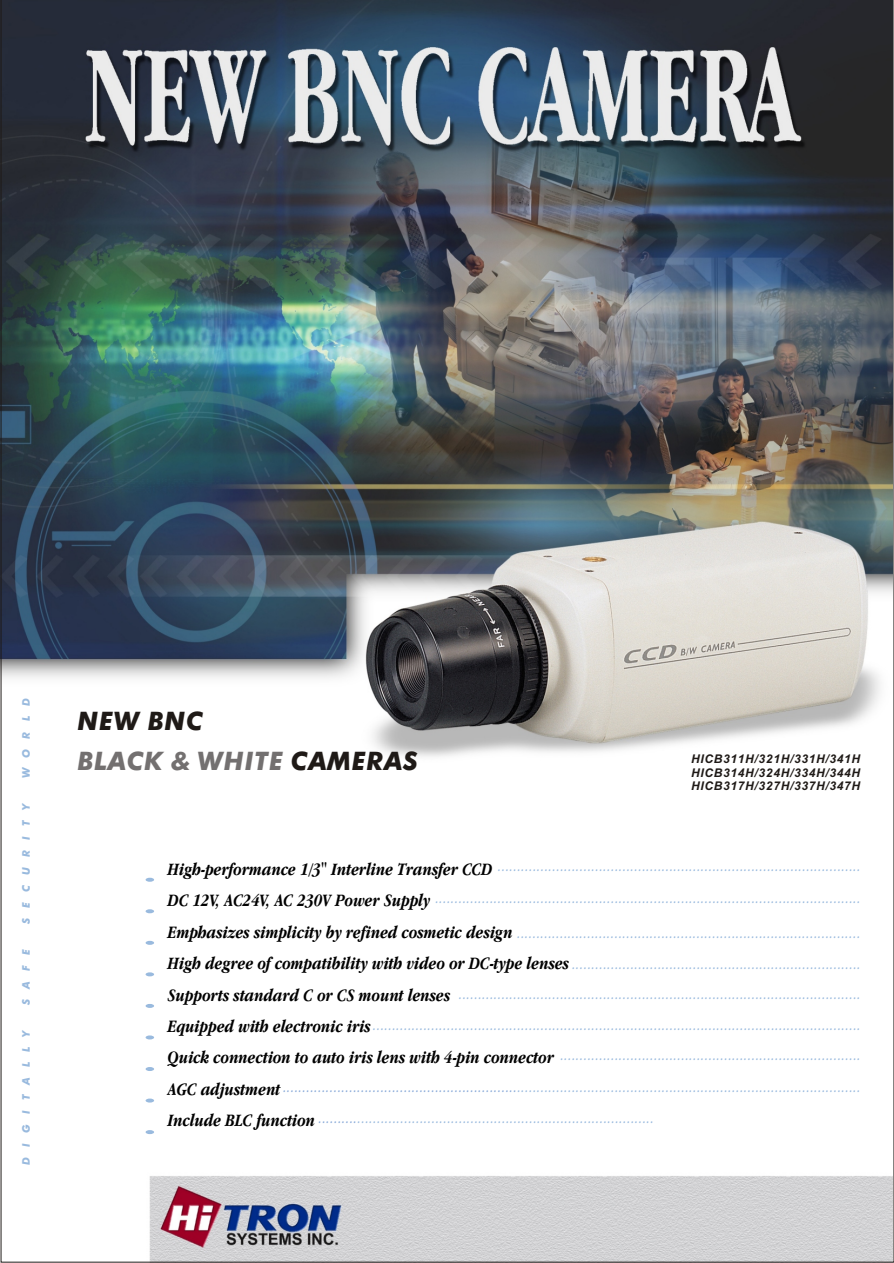
<style>
.page{position:relative;width:894px;height:1263px;background:#fff}
.page>*{position:absolute;margin:0;border:0;box-sizing:border-box;transform-origin:0 0}
.t1{font:italic 700 25.5px/40px "Futura Md BT";letter-spacing:.03em;color:#1f1a17}
.t2{font:italic 700 18px/31.3px "Apple Garamond";color:#000}
.t3{font:italic 16.95px/30.8px "Apple Garamond";color:#99bade;scale:1.06 1}
.t4{font:italic 700 12px/13.4px "Arial";letter-spacing:.055em;color:#1f1a17;text-align:justify}
.t5{font:italic 700 10.5px "Futura Md BT";letter-spacing:.965em;color:#99bade}
.s1{color:#737070}
.s2{font-weight:700;font-size:18px;color:#000}
.s3{color:#8aabd9}
</style>
<div class="page">
<img style="left:0;top:0;width:893px;height:1263px">
<svg style="left:146px;top:878px;width:8px;height:4px"></svg>
<svg style="left:146px;top:909px;width:8px;height:4px"></svg>
<svg style="left:146px;top:941px;width:8px;height:4px"></svg>
<svg style="left:146px;top:972px;width:8px;height:4px"></svg>
<svg style="left:146px;top:1004px;width:8px;height:4px"></svg>
<svg style="left:146px;top:1035px;width:8px;height:4px"></svg>
<svg style="left:146px;top:1067px;width:8px;height:4px"></svg>
<svg style="left:146px;top:1099px;width:8px;height:4px"></svg>
<svg style="left:146px;top:1130px;width:8px;height:4px"></svg>
<p class="t5" style="left:22px;top:778px;width:82px;rotate:-90deg">WORLD</p>
<p class="t5" style="left:22px;top:924px;width:123px;rotate:-90deg">SECURITY</p>
<p class="t5" style="left:22px;top:1005px;width:57px;rotate:-90deg">SAFE</p>
<p class="t5" style="left:22px;top:1165px;width:137px;rotate:-90deg">DIGITALLY</p>
<h1 class="t1" style="left:77px;top:704px;width:342px">NEW BNC<br><span class="s1">BLACK &amp; WHITE</span> CAMERAS</h1>
<p class="t4" style="left:691px;top:754px;width:170px">HICB311H/321H/331H/341H HICB314H/324H/334H/344H HICB317H/327H/337H/347H</p>
<p class="t2" style="left:168px;top:855px;width:326px">High-performance 1/3" Interline Transfer CCD<br>DC 12V, AC24V, AC 230V Power Supply</p>
<p class="t3" style="left:168px;top:918px;width:656px;line-height:31.5px"><span class="s2">Emphasizes simplicity by refined cosmetic design</span> ........................................................................................<br><span class="s2">High degree of compatibility with video or DC-type lenses</span> ..........................................................................</p>
<p class="t2" style="left:168px;top:981px;width:388px">Supports standard C or CS mount lenses<br>Equipped with electronic iris<br>Quick connection to auto iris lens with 4-pin connector<br>AGC adjustment<br>Include BLC function</p>
<p class="t3" style="left:498px;top:852px;width:344px">.............................................................................................</p>
<p class="t3" style="left:436px;top:884px;width:403px">.............................................................................................................</p>
<p class="t3" style="left:373px;top:979px;width:462px;text-align:right">....................................................................................................... ............................................................................................................................. .............................................................................</p>
<p class="t3" style="left:283px;top:1073px;width:547px"><span class="s3">............................................................</span>........................................................................................</p>
<p class="t3" style="left:319px;top:1104px;width:318px"><span class="s3">..........</span>............................................................................</p>
</div>
